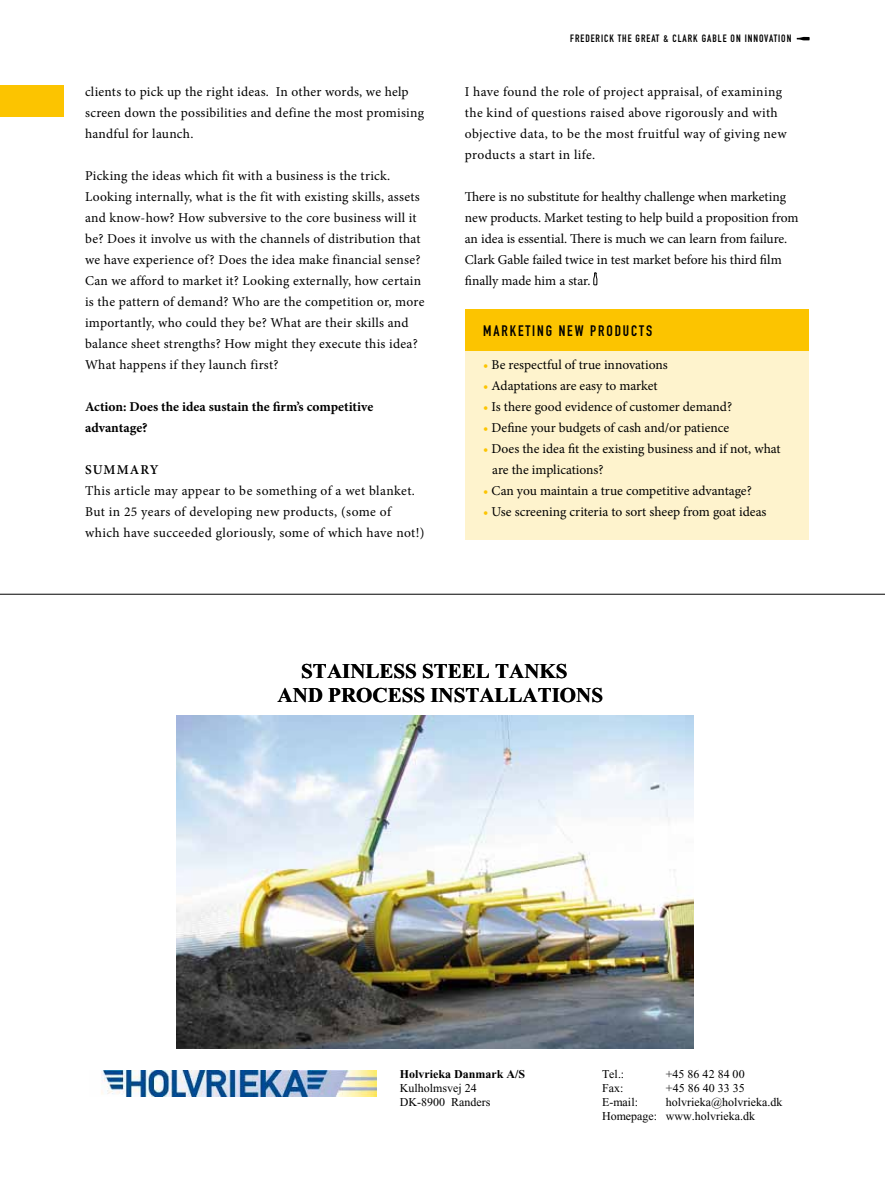
<style>
.page{position:relative;width:885px;height:1191px;background:#fff}
.page>*{position:absolute;margin:0;border:0;box-sizing:border-box;transform-origin:0 0}
.t1{font:700 21px "Times New Roman";color:#000}
.t2{font:15px "DIN Engschrift LT";letter-spacing:.125em;color:#000}
.t3{font:13.5px/21px "Minion Pro";letter-spacing:.015em;color:#000}
.t4{font:13.5px/21px "Minion Pro";letter-spacing:-.005em;color:#000}
.t5{font:700 13.5px/21px "Minion Pro";color:#000}
.t6{font:600 13.5px "Minion Pro";letter-spacing:.085em;color:#000}
.t7{font:12px/14.1px "Times New Roman";color:#000}
.t8{font:700 12px "Times New Roman";color:#000}
.t9{font:10.5px "DIN Engschrift LT";letter-spacing:.09em;color:#000}
.s1{color:#fcc400}
</style>
<div class="page">
<svg style="left:796px;top:37px;width:13px;height:3px"></svg>
<div style="left:0;top:85px;width:64px;height:32px;background:#fcc400"></div>
<img style="left:101px;top:1070px;width:276px;height:26px">
<img style="left:176px;top:715px;width:517px;height:333px">
<hr style="left:0;top:594px;width:884px;height:1px;background:#000">
<svg style="left:593px;top:272px;width:4px;height:13px"></svg>
<div style="left:465px;top:313px;width:343px;height:227px;background:#fef3cd"></div>
<div style="left:465px;top:309px;width:343px;height:41px;background:#fcc400"></div>
<p class="t3" style="left:85px;top:81px;width:340px">clients to pick up the right ideas. In other words, we help screen down the possibilities and define the most promising handful for launch.</p>
<p class="t3" style="left:85px;top:165px;width:341px">Picking the ideas which fit with a business is the trick.<br>Looking internally, what is the fit with existing skills, assets and know-how? How subversive to the core business will it be? Does it involve us with the channels of distribution that we have experience of? Does the idea make financial sense?<br>Can we afford to market it? Looking externally, how certain is the pattern of demand? Who are the competition or, more importantly, who could they be? What are their skills and balance sheet strengths? How might they execute this idea?<br>What happens if they launch first?</p>
<p class="t5" style="left:85px;top:396px;width:289px">Action: Does the idea sustain the firm’s competitive advantage?</p>
<p class="t6" style="left:85px;top:460px;width:75px">SUMMARY</p>
<p class="t3" style="left:85px;top:480px;width:341px">This article may appear to be something of a wet blanket.<br>But in 25 years of developing new products, (some of which have succeeded gloriously, some of which have not!)</p>
<p class="t9" style="left:570px;top:32px;width:222px">FREDERICK THE GREAT &amp; CLARK GABLE ON INNOVATION</p>
<p class="t3" style="left:465px;top:81px;width:323px">I have found the role of project appraisal, of examining the kind of questions raised above rigorously and with objective data, to be the most fruitful way of giving new products a start in life.</p>
<p class="t4" style="left:465px;top:186px;width:335px">There is no substitute for healthy challenge when marketing new products. Market testing to help build a proposition from an idea is essential. There is much we can learn from failure.<br>Clark Gable failed twice in test market before his third film finally made him a star.</p>
<p class="t2" style="left:483px;top:321px;width:169px">MARKETING NEW PRODUCTS</p>
<p class="t3" style="left:483px;top:354px;width:186px"><span class="s1">•</span> Be respectful of true innovations</p>
<p class="t4" style="left:483px;top:375px;width:176px"><span class="s1">•</span> Adaptations are easy to market</p>
<p class="t3" style="left:483px;top:396px;width:250px"><span class="s1">•</span> Is there good evidence of customer demand?</p>
<p class="t3" style="left:483px;top:417px;width:247px"><span class="s1">•</span> Define your budgets of cash and/or patience</p>
<p class="t3" style="left:492px;top:438px;width:290px;text-indent:-9px"><span class="s1">•</span> Does the idea fit the existing business and if not, what are the implications?</p>
<p class="t4" style="left:483px;top:480px;width:270px"><span class="s1">•</span> Can you maintain a true competitive advantage?</p>
<p class="t3" style="left:483px;top:501px;width:285px"><span class="s1">•</span> Use screening criteria to sort sheep from goat ideas</p>
<h1 class="t1" style="left:301px;top:659px;width:268px">STAINLESS STEEL TANKS</h1>
<h1 class="t1" style="left:277px;top:683px;width:327px">AND PROCESS INSTALLATIONS</h1>
<p class="t7" style="left:602px;top:1067px;width:24px">Tel.:</p>
<p class="t7" style="left:665px;top:1067px;width:80px">+45 86 42 84 00</p>
<p class="t8" style="left:400px;top:1067px;width:127px">Holvrieka Danmark A/S</p>
<p class="t7" style="left:400px;top:1094px;width:92px">DK-8900 Randers</p>
<p class="t7" style="left:400px;top:1080px;width:78px">Kulholmsvej 24</p>
<p class="t7" style="left:602px;top:1080px;width:23px">Fax:</p>
<p class="t7" style="left:665px;top:1080px;width:80px">+45 86 40 33 35</p>
<p class="t7" style="left:602px;top:1094px;width:37px">E-mail:</p>
<p class="t7" style="left:602px;top:1094px;width:182px;text-indent:64px">holvrieka@holvrieka.dk<br>Homepage: www.holvrieka.dk</p>
</div>
